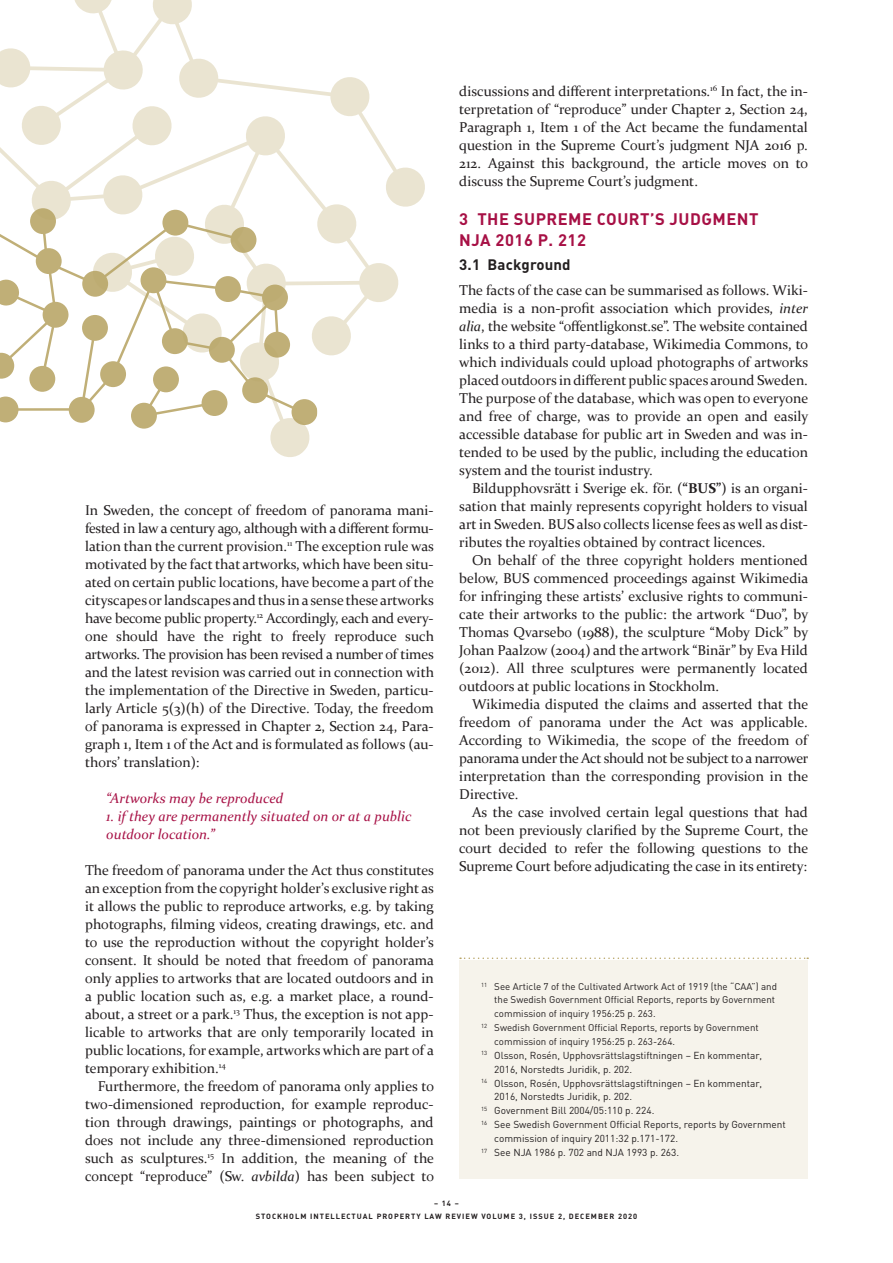
<style>
.page{position:relative;width:893px;height:1263px;background:#fff}
.page>*{position:absolute;margin:0;border:0;box-sizing:border-box;transform-origin:0 0}
.t1{font:700 16.5px/21px "DIN";letter-spacing:.03em;color:#a71045}
.t2{font:700 15px "DIN";letter-spacing:.01em;color:#231f20}
.t3{font:14.25px/18px "Constantia";color:#231f20;text-align:justify}
.t4{font:italic 14.25px/18px "Constantia";color:#a71045}
.t5{font:10.05px "DIN";color:#231f20}
.t6{font:9.75px "DIN";color:#231f20}
.t7{font:700 7.5px/13.5px "DIN";letter-spacing:.13em;color:#231f20;text-align:center}
.s1{font-style:italic}
.s2{font-weight:700}
</style>
<div class="page">
<svg style="left:460px;top:957px;width:348px;height:2px"></svg>
<div style="left:459px;top:960px;width:349px;height:219px;background:#f6f3eb"></div>
<svg style="left:0;top:0;width:425px;height:457px"></svg>
<hr style="left:6px;top:408px;width:77px;height:3px;background:#b9a668">
<p class="t3" style="left:85px;top:500px;width:350px">In Sweden, the concept of freedom of panorama mani&shy;fested in law a century ago, although with a different formu&shy;lation than the current provision.<sup>11</sup> The exception rule was motivated by the fact that artworks, which have been situ&shy;ated on certain public locations, have become a part of the cityscapes or landscapes and thus in a sense these artworks have become public property.<sup>12</sup> Accordingly, each and every&shy;one should have the right to freely reproduce such artworks. The provision has been revised a number of times and the latest revision was carried out in connection with the implementation of the Directive in Sweden, particu&shy;larly Article 5(3)(h) of the Directive. Today, the freedom of panorama is expressed in Chapter 2, Section 24, Para&shy;graph 1, Item 1 of the Act and is formulated as follows (au&shy;thors’ translation):</p>
<p class="t4" style="left:106px;top:788px;width:178px">“Artworks may be reproduced</p>
<p class="t4" style="left:106px;top:806px;width:307px">1. if they are permanently situated on or at a public outdoor location.”</p>
<p class="t3" style="left:85px;top:860px;width:351px">The freedom of panorama under the Act thus constitutes an exception from the copyright holder’s exclusive right as it allows the public to reproduce artworks, e.g. by taking photographs, filming videos, creating drawings, etc. and to use the reproduction without the copyright holder’s consent. It should be noted that freedom of panorama only applies to artworks that are located outdoors and in a public location such as, e.g. a market place, a round&shy;about, a street or a park.<sup>13</sup> Thus, the exception is not app&shy;licable to artworks that are only temporarily located in public locations, for example, artworks which are part of a temporary exhibition.<sup>14</sup></p>
<p class="t3" style="left:85px;top:1076px;width:351px;text-indent:13px">Furthermore, the freedom of panorama only applies to two-dimensioned reproduction, for example reproduc&shy;tion through drawings, paintings or photographs, and does not include any three-dimensioned reproduction such as sculptures.<sup>15</sup> In addition, the meaning of the concept “reproduce” (Sw. <span class="s1">avbilda</span>) has been subject to</p>
<p class="t3" style="left:459px;top:81px;width:350px">discussions and different interpretations.<sup>16</sup> In fact, the in&shy;terpretation of “reproduce” under Chapter 2, Section 24, Paragraph 1, Item 1 of the Act became the fundamental question in the Supreme Court’s judgment NJA 2016 p.<br>212. Against this background, the article moves on to discuss the Supreme Court’s judgment.</p>
<p class="t1" style="left:459px;top:208px;width:301px">3 THE SUPREME COURT’S JUDGMENT<br>NJA 2016 P. 212</p>
<p class="t2" style="left:459px;top:255px;width:113px">3.1 Background</p>
<p class="t3" style="left:459px;top:280px;width:350px">The facts of the case can be summarised as follows. Wiki&shy;media is a non-profit association which provides, <span class="s1">inter alia</span>, the website “offentligkonst.se”. The website contained links to a third party-database, Wikimedia Commons, to which individuals could upload photographs of artworks placed outdoors in different public spaces around Sweden.<br>The purpose of the database, which was open to everyone and free of charge, was to provide an open and easily accessible database for public art in Sweden and was in&shy;tended to be used by the public, including the education system and the tourist industry.</p>
<p class="t3" style="left:459px;top:478px;width:350px;text-indent:13px">Bildupphovsrätt i Sverige ek. för. (<span class="s2">“BUS”</span>) is an organi&shy;sation that mainly represents copyright holders to visual art in Sweden. BUS also collects license fees as well as dist&shy;ributes the royalties obtained by contract licences.</p>
<p class="t3" style="left:459px;top:550px;width:350px;text-indent:13px">On behalf of the three copyright holders mentioned below, BUS commenced proceedings against Wikimedia for infringing these artists’ exclusive rights to communi&shy;cate their artworks to the public: the artwork “Duo”, by Thomas Qvarsebo (1988), the sculpture “Moby Dick” by Johan Paalzow (2004) and the artwork “Binär” by Eva Hild (2012). All three sculptures were permanently located outdoors at public locations in Stockholm.</p>
<p class="t3" style="left:459px;top:694px;width:351px;text-indent:13px">Wikimedia disputed the claims and asserted that the freedom of panorama under the Act was applicable.<br>According to Wikimedia, the scope of the freedom of panorama under the Act should not be subject to a narrower interpretation than the corresponding provision in the Directive.</p>
<p class="t3" style="left:459px;top:802px;width:350px;text-indent:13px">As the case involved certain legal questions that had not been previously clarified by the Supreme Court, the court decided to refer the following questions to the Supreme Court before adjudicating the case in its entirety:</p>
<p class="t6" style="left:481px;top:980px;width:297px"><sup>11</sup> See Article 7 of the Cultivated Artwork Act of 1919 (the “CAA”) and</p>
<p class="t6" style="left:494px;top:994px;width:282px">the Swedish Government Official Reports, reports by Government</p>
<p class="t6" style="left:494px;top:1007px;width:163px">commission of inquiry 1956:25 p. 263.</p>
<p class="t6" style="left:481px;top:1021px;width:279px"><sup>12</sup> Swedish Government Official Reports, reports by Government</p>
<p class="t6" style="left:494px;top:1035px;width:182px">commission of inquiry 1956:25 p. 263-264.</p>
<p class="t5" style="left:481px;top:1049px;width:283px"><sup>13</sup> Olsson, Rosén, Upphovsrättslagstiftningen – En kommentar,</p>
<p class="t5" style="left:494px;top:1063px;width:139px">2016, Norstedts Juridik, p. 202.</p>
<p class="t5" style="left:481px;top:1076px;width:283px"><sup>14</sup> Olsson, Rosén, Upphovsrättslagstiftningen – En kommentar,</p>
<p class="t5" style="left:494px;top:1090px;width:139px">2016, Norstedts Juridik, p. 202.</p>
<p class="t5" style="left:481px;top:1104px;width:175px"><sup>15</sup> Government Bill 2004/05:110 p. 224.</p>
<p class="t5" style="left:481px;top:1118px;width:306px"><sup>16</sup> See Swedish Government Official Reports, reports by Government</p>
<p class="t5" style="left:494px;top:1132px;width:185px">commission of inquiry 2011:32 p.171-172.</p>
<p class="t5" style="left:481px;top:1146px;width:199px"><sup>17</sup> See NJA 1986 p. 702 and NJA 1993 p. 263.</p>
<p class="t7" style="left:256px;top:1196px;width:383px">– 14 –<br>STOCKHOLM INTELLECTUAL PROPERTY LAW REVIEW VOLUME 3, ISSUE 2, DECEMBER 2020</p>
</div>
